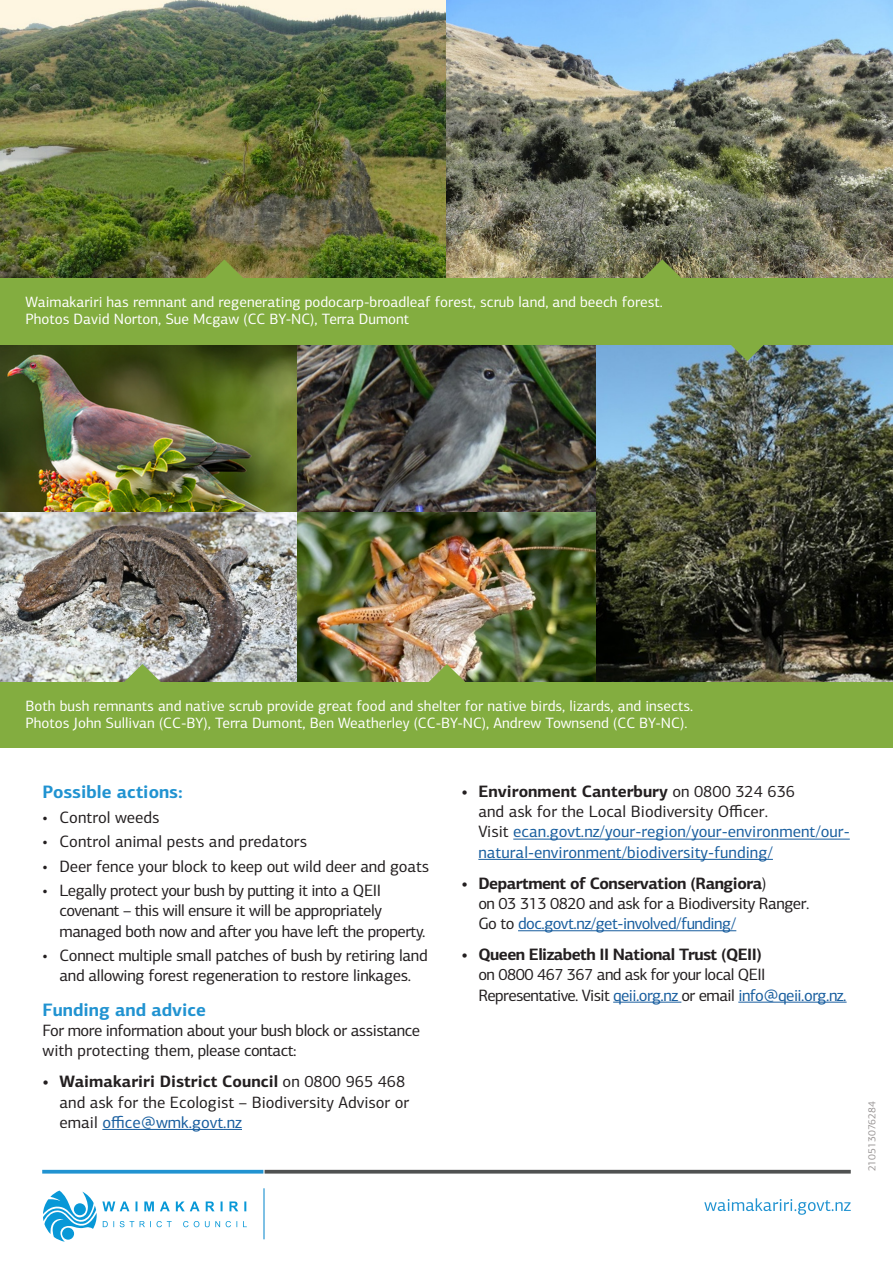
<style>
.page{position:relative;width:893px;height:1263px;background:#fff}
.page>*{position:absolute;margin:0;border:0;box-sizing:border-box;transform-origin:0 0}
.Subheading_1{font:700 18px "PF Centro Sans Pro";color:#2193d1}
.Body_Copy{font:16.5px/20.2px "PF Centro Sans Pro";letter-spacing:-.03em;color:#231f20}
.t1{font:16.5px/20.2px "PF Centro Sans Pro";color:#175d9e}
.Body_Copy-2{font:16.5px/20.2px "PF Centro Sans Pro";color:#231f20}
.Body_Copy-3{font:16.5px "PF Centro Sans Pro";letter-spacing:-.01em;color:#231f20}
.Body_Copy-4{font:15px/16.5px "PF Centro Sans Pro";color:#fff}
.t2{font:10.5px "PF Centro Sans Pro";color:#979393}
.s1{font-weight:700}
.s2{color:#175d9e}
.s3{font-weight:700;color:#231f20}
.s4{color:#231f20}
</style>
<div class="page">
<svg style="left:43px;top:1190px;width:204px;height:52px"></svg>
<hr style="left:263px;top:1188px;width:2px;height:51px;background:#2193d1">
<svg style="left:704px;top:1198px;width:147px;height:17px"></svg>
<hr style="left:265px;top:1170px;width:586px;height:3px;background:#4f5151">
<hr style="left:42px;top:1170px;width:221px;height:3px;background:#2193d1">
<hr style="left:102px;top:1129px;width:140px;height:1px;background:#175d9e">
<hr style="left:513px;top:839px;width:337px;height:1px;background:#175d9e">
<hr style="left:478px;top:859px;width:295px;height:1px;background:#175d9e">
<hr style="left:518px;top:930px;width:218px;height:1px;background:#175d9e">
<hr style="left:613px;top:1002px;width:68px;height:1px;background:#175d9e">
<hr style="left:738px;top:1002px;width:109px;height:1px;background:#175d9e">
<img style="left:0;top:0;width:893px;height:279px">
<div style="left:0;top:279px;width:893px;height:67px;background:#83ad40"></div>
<div style="left:0;top:680px;width:893px;height:67px;background:#83ad40"></div>
<img style="left:0;top:346px;width:893px;height:335px">
<svg style="left:202px;top:259px;width:45px;height:20px"></svg>
<svg style="left:640px;top:259px;width:45px;height:20px"></svg>
<svg style="left:725px;top:345px;width:45px;height:16px"></svg>
<svg style="left:120px;top:664px;width:45px;height:18px"></svg>
<svg style="left:425px;top:664px;width:44px;height:18px"></svg>
<p class="Body_Copy-4" style="left:26px;top:294px;width:639px">Waimakariri has remnant and regenerating podocarp-broadleaf forest, scrub land, and beech forest.<br>Photos David Norton, Sue Mcgaw (CC BY-NC), Terra Dumont</p>
<p class="Body_Copy-4" style="left:26px;top:698px;width:669px">Both bush remnants and native scrub provide great food and shelter for native birds, lizards, and insects.<br>Photos John Sullivan (CC-BY), Terra Dumont, Ben Weatherley (CC-BY-NC), Andrew Townsend (CC BY-NC).</p>
<p class="Subheading_1" style="left:43px;top:780px;width:142px">Possible actions:</p>
<p class="Body_Copy-2" style="left:43px;top:807px;width:118px">• Control weeds</p>
<p class="Body_Copy-2" style="left:43px;top:831px;width:266px">• Control animal pests and predators</p>
<p class="Body_Copy-3" style="left:43px;top:856px;width:388px">• Deer fence your block to keep out wild deer and goats</p>
<p class="Body_Copy" style="left:60px;top:880px;width:367px;text-indent:-17px">• Legally protect your bush by putting it into a QEII covenant – this will ensure it will be appropriately managed both now and after you have left the property.</p>
<p class="Body_Copy" style="left:43px;top:945px;width:387px;text-align:center">• Connect multiple small patches of bush by retiring land and allowing forest regeneration to restore linkages.</p>
<p class="Subheading_1" style="left:43px;top:998px;width:165px">Funding and advice</p>
<p class="Body_Copy" style="left:43px;top:1020px;width:379px">For more information about your bush block or assistance with protecting them, please contact:</p>
<p class="Body_Copy-2" style="left:60px;top:1071px;width:351px;text-indent:-17px"><span class="s1">• Waimakariri District Council</span> on 0800 965 468 and ask for the Ecologist – Biodiversity Advisor or email <span class="s2">office@wmk.govt.nz</span></p>
<p class="t1" style="left:478px;top:781px;width:373px;text-indent:-17px"><span class="s3">• Environment Canterbury</span> <span class="s4">on 0800 324 636<br>and ask for the Local Biodiversity Officer.<br>Visit</span> ecan.govt.nz/your-region/your-environment/our&shy;natural-environment/biodiversity-funding/</p>
<p class="Body_Copy" style="left:478px;top:873px;width:333px;text-indent:-17px"><span class="s1">• Department of Conservation (Rangiora</span>)<br>on 03 313 0820 and ask for a Biodiversity Ranger.<br>Go to <span class="s2">doc.govt.nz/get-involved/funding/</span></p>
<p class="Body_Copy" style="left:478px;top:944px;width:370px;text-indent:-17px"><span class="s1">• Queen Elizabeth II National Trust (QEII)<br></span>on 0800 467 367 and ask for your local QEII<br>Representative. Visit <span class="s2">qeii.org.nz</span> or email <span class="s2">info@qeii.org.nz.</span></p>
<p class="t2" style="left:866px;top:1171px;width:72px;rotate:-90deg">210513076284</p>
</div>
